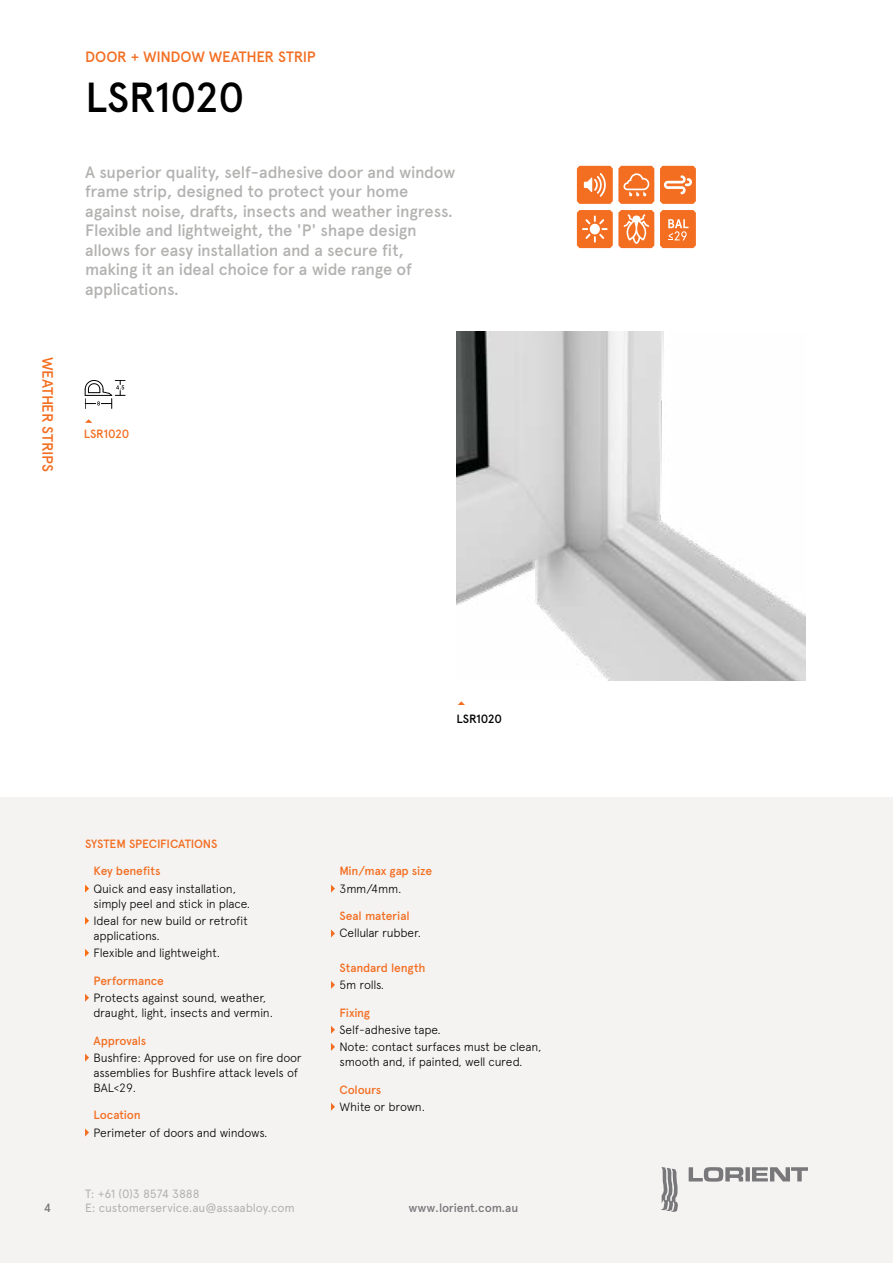
<style>
.page{position:relative;width:893px;height:1263px;background:#fff}
.page>*{position:absolute;margin:0;border:0;box-sizing:border-box;transform-origin:0 0}
.t1{font:500 42px "Apercu Pro";letter-spacing:-.02em;color:#000}
.t2{font:500 16.5px/19.5px "Apercu Pro";letter-spacing:-.015em;color:#b3b2b1}
.t3{font:500 15px "Apercu Pro";letter-spacing:-.02em;color:#f36e21}
.t4{font:300 12px/15px "Apercu Pro";letter-spacing:-.015em;color:#000}
.t5{font:500 12px "Apercu Pro";letter-spacing:-.015em;color:#f36e21}
.t6{font:12px "Apercu Pro";letter-spacing:-.01em;color:#b3b2b1}
.t7{font:500 12px "Apercu Pro";letter-spacing:-.015em;color:#78777a}
.t8{font:500 12px "Apercu Pro";letter-spacing:-.02em;color:#000}
</style>
<div class="page">
<div style="left:0;top:797px;width:893px;height:466px;background:#f4f3f2"></div>
<svg style="left:85px;top:884px;width:4px;height:8px"></svg>
<svg style="left:85px;top:917px;width:4px;height:8px"></svg>
<svg style="left:85px;top:949px;width:4px;height:8px"></svg>
<svg style="left:85px;top:994px;width:4px;height:8px"></svg>
<svg style="left:85px;top:1053px;width:4px;height:9px"></svg>
<svg style="left:85px;top:1128px;width:4px;height:8px"></svg>
<svg style="left:331px;top:884px;width:4px;height:8px"></svg>
<svg style="left:331px;top:929px;width:4px;height:8px"></svg>
<svg style="left:331px;top:981px;width:4px;height:8px"></svg>
<svg style="left:331px;top:1026px;width:4px;height:8px"></svg>
<svg style="left:331px;top:1043px;width:4px;height:8px"></svg>
<svg style="left:331px;top:1103px;width:4px;height:8px"></svg>
<svg style="left:85px;top:380px;width:40px;height:28px"></svg>
<svg style="left:85px;top:419px;width:7px;height:4px"></svg>
<svg style="left:660px;top:166px;width:36px;height:38px"></svg>
<svg style="left:577px;top:166px;width:77px;height:38px;background:#f5894b"></svg>
<svg style="left:577px;top:210px;width:77px;height:38px"></svg>
<img style="left:457px;top:332px;width:348px;height:349px">
<svg style="left:458px;top:701px;width:7px;height:4px"></svg>
<svg style="left:660px;top:210px;width:36px;height:38px"></svg>
<svg style="left:660px;top:1167px;width:18px;height:45px"></svg>
<svg style="left:689px;top:1167px;width:119px;height:14px"></svg>
<p class="t3" style="left:85px;top:45px;width:232px">DOOR + WINDOW WEATHER STRIP</p>
<h1 class="t1" style="left:85px;top:66px;width:161px">LSR1020</h1>
<p class="t3" style="left:59px;top:357px;width:116px;rotate:90deg">WEATHER STRIPS</p>
<p class="t2" style="left:85px;top:161px;width:372px">A superior quality, self-adhesive door and window frame strip, designed to protect your home against noise, drafts, insects and weather ingress.<br>Flexible and lightweight, the 'P' shape design allows for easy installation and a secure fit, making it an ideal choice for a wide range of applications.</p>
<p class="t5" style="left:84px;top:424px;width:47px">LSR1020</p>
<p class="t8" style="left:457px;top:710px;width:47px">LSR1020</p>
<p class="t5" style="left:85px;top:834px;width:134px">SYSTEM SPECIFICATIONS</p>
<p class="t5" style="left:94px;top:862px;width:68px">Key benefits</p>
<p class="t4" style="left:94px;top:880px;width:158px">Quick and easy installation, simply peel and stick in place.</p>
<p class="t4" style="left:94px;top:912px;width:156px">Ideal for new build or retrofit applications.</p>
<p class="t4" style="left:94px;top:944px;width:128px">Flexible and lightweight.</p>
<p class="t5" style="left:94px;top:971px;width:72px">Performance</p>
<p class="t4" style="left:94px;top:989px;width:181px">Protects against sound, weather, draught, light, insects and vermin.</p>
<p class="t5" style="left:94px;top:1031px;width:54px">Approvals</p>
<p class="t4" style="left:94px;top:1049px;width:210px">Bushfire: Approved for use on fire door assemblies for Bushfire attack levels of<br>BAL&lt;29.</p>
<p class="t5" style="left:94px;top:1106px;width:49px">Location</p>
<p class="t4" style="left:94px;top:1124px;width:176px">Perimeter of doors and windows.</p>
<p class="t6" style="left:85px;top:1184px;width:116px">T: +61 (0)3 8574 3888</p>
<p class="t5" style="left:339px;top:862px;width:94px">Min/max gap size</p>
<p class="t4" style="left:339px;top:880px;width:63px">3mm/4mm.</p>
<p class="t5" style="left:339px;top:907px;width:72px">Seal material</p>
<p class="t4" style="left:339px;top:925px;width:83px">Cellular rubber.</p>
<p class="t5" style="left:339px;top:958px;width:88px">Standard length</p>
<p class="t4" style="left:339px;top:976px;width:46px">5m rolls.</p>
<p class="t5" style="left:339px;top:1003px;width:32px">Fixing</p>
<p class="t4" style="left:339px;top:1020px;width:204px;line-height:17.1px">Self-adhesive tape.<br>Note: contact surfaces must be clean,</p>
<p class="t4" style="left:339px;top:1053px;width:185px">smooth and, if painted, well cured.</p>
<p class="t5" style="left:339px;top:1080px;width:43px">Colours</p>
<p class="t4" style="left:339px;top:1098px;width:87px">White or brown.</p>
<p class="t7" style="left:44px;top:1199px;width:9px">4</p>
<p class="t6" style="left:85px;top:1199px;width:211px">E: customerservice.au@assaabloy.com</p>
<p class="t7" style="left:408px;top:1199px;width:111px">www.lorient.com.au</p>
</div>
